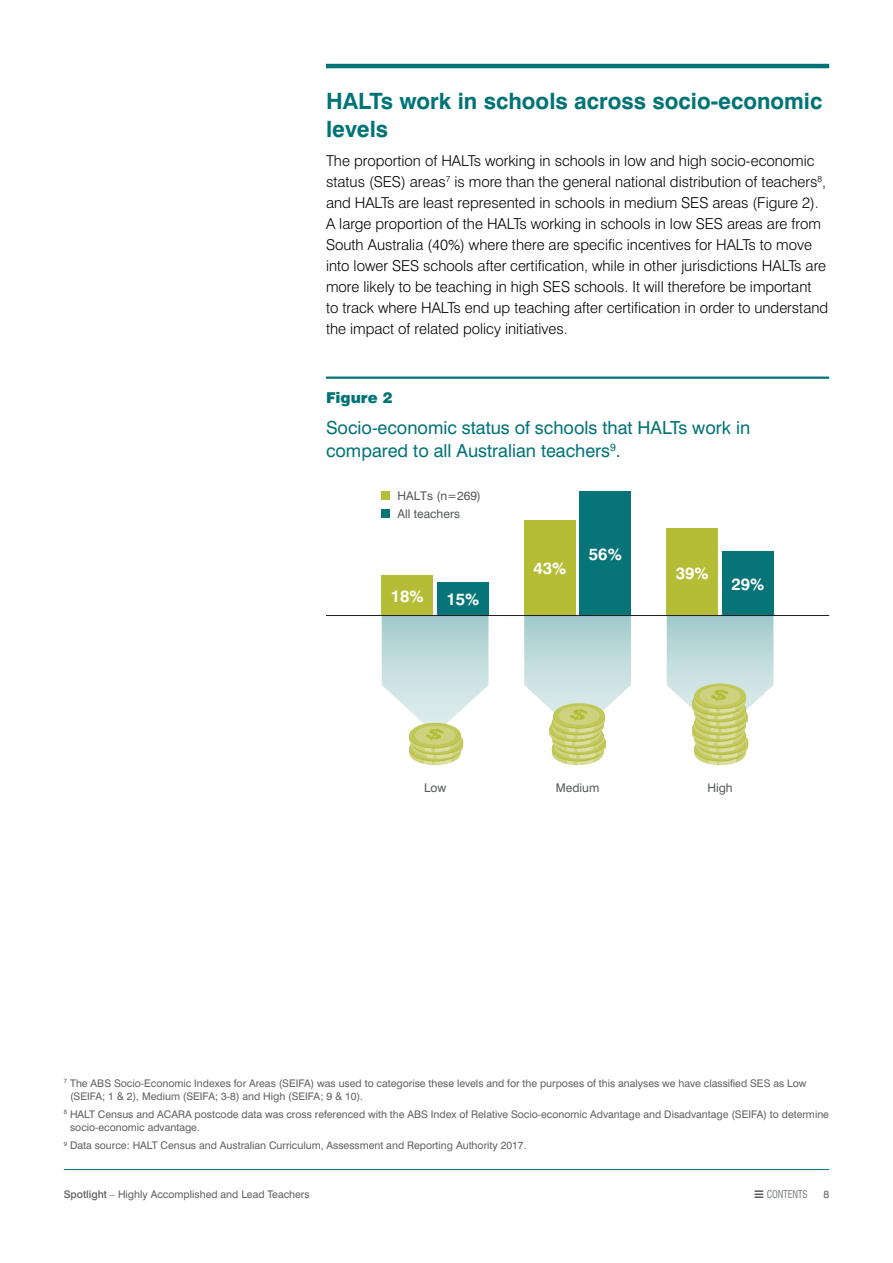
<style>
.page{position:relative;width:893px;height:1263px;background:#fff}
.page>*{position:absolute;margin:0;border:0;box-sizing:border-box;transform-origin:0 0}
.t1{font:700 22.5px/27px "Swiss 721 BT";color:#007377}
.t2{font:18px/22.5px "Swiss 721 BT";color:#007377}
.t3{font:700 16.5px "Swiss 721 BT";color:#fff}
.t4{font:300 15px/21px "Swiss 721 BT";color:#000}
.t5{font:900 15px "Swiss 721 BT";color:#007377}
.t6{font:12px/18.1px "Swiss 721 BT";color:#56595b}
.t7{font:10.5px/13.5px "Swiss 721 BT";color:#5f6062}
.t8{font:condensed 10.5px "Swiss 721 BT";letter-spacing:-.02em;color:#76797b;scale:.94 1}
.s1{font-weight:500}
</style>
<div class="page">
<hr style="left:64px;top:1169px;width:765px;height:1px;background:#007377">
<svg style="left:755px;top:1190px;width:8px;height:8px"></svg>
<hr style="left:326px;top:64px;width:503px;height:4px;background:#007377">
<hr style="left:326px;top:377px;width:503px;height:2px;background:#007377">
<svg style="left:667px;top:616px;width:106px;height:92px;background:#bfdbdc"></svg>
<svg style="left:524px;top:616px;width:107px;height:92px;background:#c2dcdd"></svg>
<svg style="left:382px;top:616px;width:106px;height:111px"></svg>
<div style="left:382px;top:575px;width:51px;height:40px;background:#b4bd35"></div>
<div style="left:437px;top:582px;width:51px;height:33px;background:#067478"></div>
<div style="left:580px;top:491px;width:51px;height:124px;background:#067478"></div>
<div style="left:722px;top:551px;width:51px;height:64px;background:#067478"></div>
<div style="left:524px;top:520px;width:51px;height:95px;background:#b4bd35"></div>
<div style="left:667px;top:529px;width:51px;height:86px;background:#b4bd35"></div>
<div style="left:382px;top:491px;width:8px;height:9px;background:#b4bd35"></div>
<div style="left:382px;top:509px;width:8px;height:9px;background:#067478"></div>
<svg style="left:694px;top:683px;width:52px;height:25px"></svg>
<svg style="left:700px;top:686px;width:41px;height:19px"></svg>
<svg style="left:692px;top:688px;width:56px;height:77px;background:#cdd17c"></svg>
<svg style="left:553px;top:703px;width:52px;height:25px"></svg>
<div style="left:559px;top:706px;width:41px;height:19px;background:#ced17e;border-radius:50%"></div>
<svg style="left:549px;top:708px;width:57px;height:57px"></svg>
<svg style="left:409px;top:723px;width:52px;height:24px"></svg>
<div style="left:415px;top:726px;width:41px;height:19px;background:#ced17e;border-radius:50%"></div>
<svg style="left:409px;top:727px;width:54px;height:38px"></svg>
<hr style="left:326px;top:615px;width:503px;height:1px;background:#231f20">
<h1 class="t1" style="left:326px;top:88px;width:498px">HALTs work in schools across socio-economic levels</h1>
<p class="t4" style="left:326px;top:150px;width:504px">The proportion of HALTs working in schools in low and high socio-economic status (SES) areas<sup>7</sup> is more than the general national distribution of teachers<sup>8</sup>, and HALTs are least represented in schools in medium SES areas (Figure 2).<br>A large proportion of the HALTs working in schools in low SES areas are from South Australia (40%) where there are specific incentives for HALTs to move into lower SES schools after certification, while in other jurisdictions HALTs are more likely to be teaching in high SES schools. It will therefore be important<br>to track where HALTs end up teaching after certification in order to understand the impact of related policy initiatives.</p>
<p class="t5" style="left:326px;top:389px;width:68px">Figure 2</p>
<p class="t2" style="left:326px;top:417px;width:426px">Socio-economic status of schools that HALTs work in compared to all Australian teachers<sup>9</sup>.</p>
<p class="t6" style="left:397px;top:486px;width:85px">HALTs (n=269)<br>All teachers</p>
<p class="t3" style="left:391px;top:586px;width:34px">18%</p>
<p class="t3" style="left:446px;top:589px;width:34px">15%</p>
<p class="t3" style="left:533px;top:558px;width:34px">43%</p>
<p class="t3" style="left:589px;top:544px;width:34px">56%</p>
<p class="t3" style="left:676px;top:563px;width:34px">39%</p>
<p class="t3" style="left:731px;top:574px;width:34px">29%</p>
<p class="t6" style="left:424px;top:779px;width:24px">Low</p>
<p class="t6" style="left:556px;top:779px;width:45px">Medium</p>
<p class="t6" style="left:707px;top:779px;width:27px">High</p>
<p class="t7" style="left:70px;top:1076px;width:738px;text-indent:-6px"><sup>7</sup> The ABS Socio-Economic Indexes for Areas (SEIFA) was used to categorise these levels and for the purposes of this analyses we have classified SES as Low (SEIFA; 1 &amp; 2), Medium (SEIFA; 3-8) and High (SEIFA; 9 &amp; 10).</p>
<p class="t7" style="left:70px;top:1107px;width:760px;text-indent:-6px"><sup>8</sup> HALT Census and ACARA postcode data was cross referenced with the ABS Index of Relative Socio-economic Advantage and Disadvantage (SEIFA) to determine socio-economic advantage.</p>
<p class="t7" style="left:64px;top:1138px;width:464px"><sup>9</sup> Data source: HALT Census and Australian Curriculum, Assessment and Reporting Authority 2017.</p>
<p class="t7" style="left:64px;top:1187px;width:247px"><span class="s1">Spotlight</span> – Highly Accomplished and Lead Teachers</p>
<p class="t8" style="left:767px;top:1188px;width:45px">CONTENTS</p>
<p class="t7" style="left:823px;top:1187px;width:7px">8</p>
</div>
